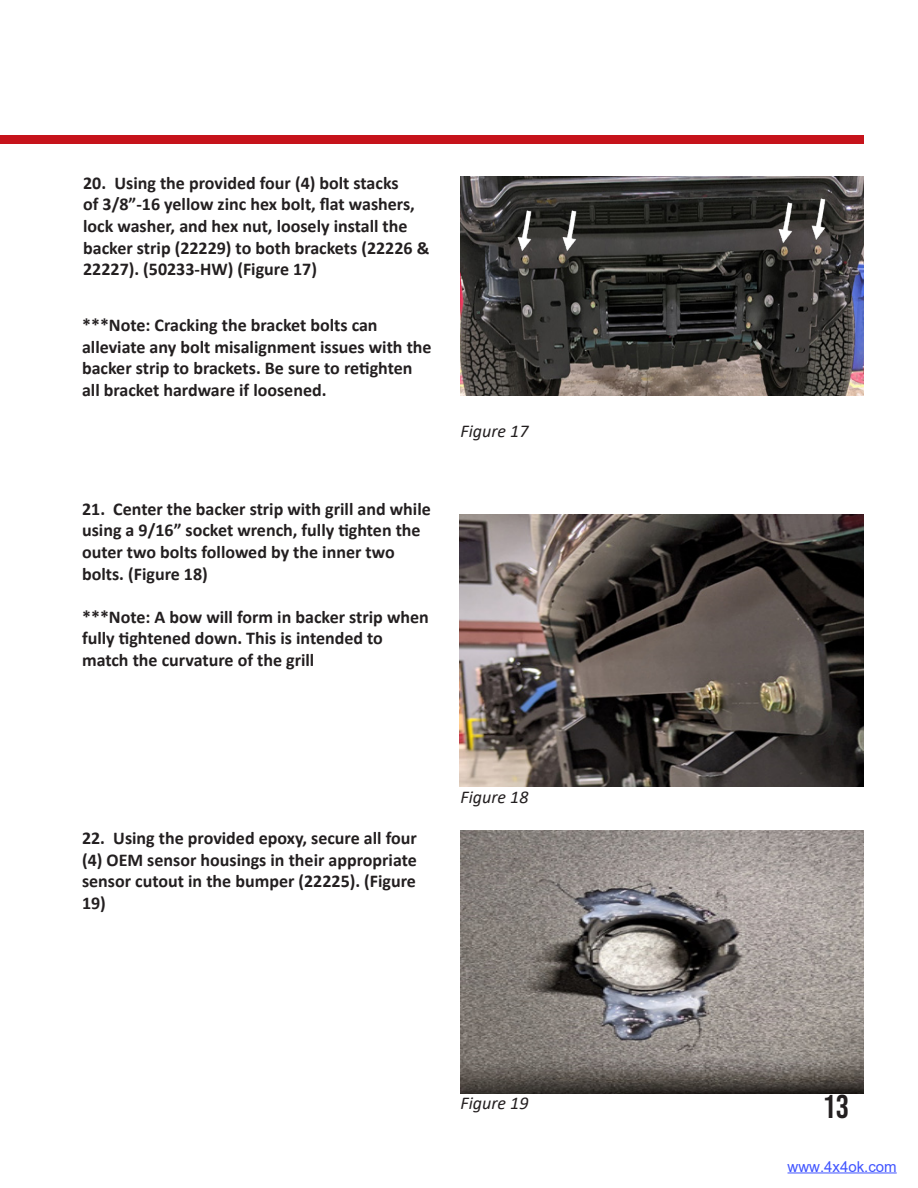
<style>
.page{position:relative;width:918px;height:1188px;background:#fff}
.page>*{position:absolute;margin:0;border:0;box-sizing:border-box;transform-origin:0 0}
.t1{font:33px "Bebas Neue";color:#231f20}
.t2{font:700 18px/21.6px "Calibri";color:#231f20}
.t3{font:italic 18px "Calibri";color:#231f20}
.t4{font:15px "Arial";color:#4054ff}
</style>
<div class="page">
<div style="left:0;top:135px;width:864px;height:9px;background:#c6131b"></div>
<img style="left:459px;top:514px;width:405px;height:272px">
<img style="left:460px;top:177px;width:404px;height:218px">
<img style="left:460px;top:831px;width:404px;height:263px">
<img style="left:508px;top:210px;width:28px;height:55px">
<img style="left:552px;top:210px;width:28px;height:55px">
<img style="left:768px;top:202px;width:28px;height:55px">
<img style="left:801px;top:199px;width:29px;height:54px">
<hr style="left:788px;top:1173px;width:109px;height:1px;background:#4054ff">
<p class="t2" style="left:83px;top:172px;width:348px">20. Using the provided four (4) bolt stacks<br>of 3/8”-16 yellow zinc hex bolt, flat washers, lock washer, and hex nut, loosely install the backer strip (22229) to both brackets (22226 &amp; 22227). (50233-HW) (Figure 17)</p>
<p class="t2" style="left:82px;top:314px;width:351px">***Note: Cracking the bracket bolts can alleviate any bolt misalignment issues with the backer strip to brackets. Be sure to retighten all bracket hardware if loosened.</p>
<p class="t2" style="left:82px;top:498px;width:350px">21. Center the backer strip with grill and while using a 9/16” socket wrench, fully tighten the outer two bolts followed by the inner two bolts. (Figure 18)</p>
<p class="t2" style="left:82px;top:606px;width:348px">***Note: A bow will form in backer strip when fully tightened down. This is intended to match the curvature of the grill</p>
<p class="t3" style="left:461px;top:419px;width:69px">Figure 17</p>
<p class="t2" style="left:82px;top:827px;width:336px;text-align:justify">22. Using the provided epoxy, secure all four (4) OEM sensor housings in their appropriate sensor cutout in the bumper (22225). (Figure 19)</p>
<p class="t3" style="left:460px;top:784px;width:69px">Figure 18</p>
<p class="t3" style="left:460px;top:1091px;width:69px">Figure 19</p>
<h1 class="t1" style="left:823px;top:1088px;width:28px">13</h1>
<p class="t4" style="left:788px;top:1156px;width:111px">www.4x4ok.com</p>
</div>
